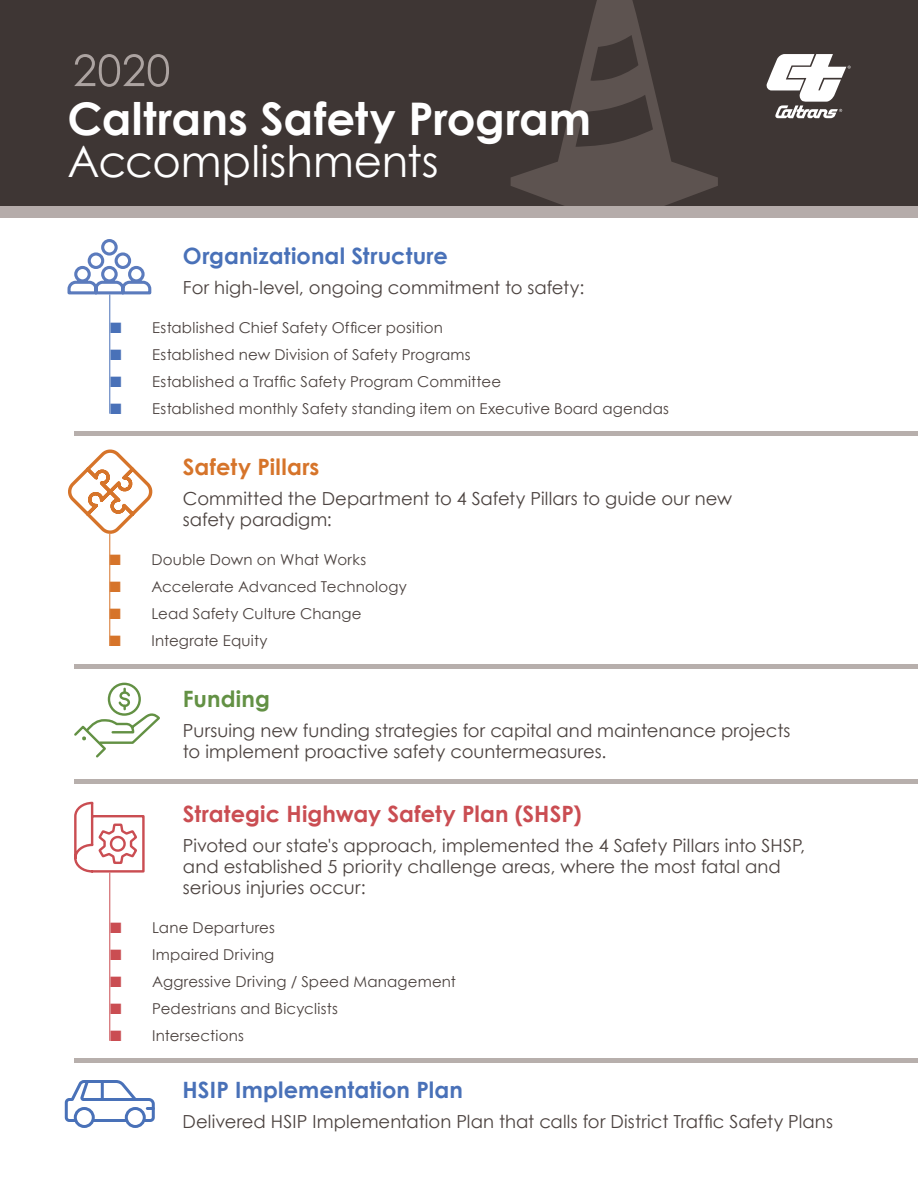
<style>
.page{position:relative;width:918px;height:1188px;background:#fff}
.page>*{position:absolute;margin:0;border:0;box-sizing:border-box;transform-origin:0 0}
.t1{font:700 45px "Century Gothic";letter-spacing:-.005em;color:#fff}
.t2{font:43.5px "Century Gothic";color:#fff}
.t3{font:700 22.5px "Century Gothic";letter-spacing:.005em;color:#4971b8}
.t4{font:700 22.5px "Century Gothic";letter-spacing:.005em;color:#ca4d52}
.t5{font:700 22.5px "Century Gothic";letter-spacing:.01em;color:#d6742a}
.t6{font:700 22.5px "Century Gothic";letter-spacing:.005em;color:#639144}
.t7{font:18px/21px "Century Gothic";letter-spacing:.005em;color:#4b423f}
.t8{font:15px "Century Gothic";letter-spacing:.01em;color:#4b423f}
.s1{color:#4971b8}
.s2{color:#d6742a}
.s3{color:#ca4d52}
</style>
<div class="page">
<div style="left:0;top:0;width:918px;height:206px;background:#3e3634"></div>
<svg style="left:511px;top:0;width:207px;height:206px"></svg>
<div style="left:0;top:206px;width:918px;height:11px;background:#b5acaa"></div>
<hr style="left:74px;top:664px;width:844px;height:4px;background:#b7afac">
<hr style="left:74px;top:431px;width:844px;height:4px;background:#b7afac">
<hr style="left:74px;top:780px;width:844px;height:4px;background:#b7afac">
<hr style="left:74px;top:1058px;width:844px;height:4px;background:#b7afac">
<hr style="left:109px;top:294px;width:1px;height:120px;background:#4971b8">
<hr style="left:109px;top:534px;width:1px;height:112px;background:#d6742a">
<hr style="left:109px;top:873px;width:1px;height:168px;background:#ca4d52">
<svg style="left:67px;top:239px;width:85px;height:57px"></svg>
<svg style="left:68px;top:449px;width:85px;height:89px"></svg>
<div style="left:105px;top:680px;width:38px;height:38px;border:7px solid #fff;border-radius:50%"></div>
<div style="left:108px;top:683px;width:33px;height:33px;border:2px solid #639144;border-radius:50%"></div>
<svg style="left:74px;top:689px;width:86px;height:69px"></svg>
<svg style="left:74px;top:801px;width:71px;height:90px"></svg>
<svg style="left:766px;top:54px;width:85px;height:64px"></svg>
<svg style="left:74px;top:54px;width:95px;height:33px"></svg>
<svg style="left:64px;top:1080px;width:91px;height:48px"></svg>
<h1 class="t1" style="left:68px;top:90px;width:525px">Caltrans Safety Program</h1>
<h2 class="t2" style="left:68px;top:135px;width:373px">Accomplishments</h2>
<p class="t3" style="left:183px;top:242px;width:266px">Organizational Structure</p>
<p class="t7" style="left:183px;top:277px;width:403px">For high-level, ongoing commitment to safety:</p>
<p class="t8" style="left:110px;top:318px;width:334px"><span class="s1">■</span> Established Chief Safety Officer position</p>
<p class="t8" style="left:110px;top:345px;width:362px"><span class="s1">■</span> Established new Division of Safety Programs</p>
<p class="t8" style="left:110px;top:372px;width:393px"><span class="s1">■</span> Established a Traffic Safety Program Committee</p>
<p class="t8" style="left:110px;top:399px;width:560px"><span class="s1">■</span> Established monthly Safety standing item on Executive Board agendas</p>
<p class="t5" style="left:183px;top:453px;width:138px">Safety Pillars</p>
<p class="t7" style="left:183px;top:488px;width:551px">Committed the Department to 4 Safety Pillars to guide our new safety paradigm:</p>
<p class="t8" style="left:109px;top:550px;width:258px"><span class="s2">■</span> Double Down on What Works</p>
<p class="t8" style="left:109px;top:577px;width:299px"><span class="s2">■</span> Accelerate Advanced Technology</p>
<p class="t8" style="left:109px;top:604px;width:254px"><span class="s2">■</span> Lead Safety Culture Change</p>
<p class="t8" style="left:109px;top:631px;width:160px"><span class="s2">■</span> Integrate Equity</p>
<p class="t6" style="left:183px;top:684px;width:88px">Funding</p>
<p class="t7" style="left:183px;top:719px;width:609px">Pursuing new funding strategies for capital and maintenance projects to implement proactive safety countermeasures.</p>
<p class="t4" style="left:183px;top:799px;width:400px">Strategic Highway Safety Plan (SHSP)</p>
<p class="t7" style="left:183px;top:834px;width:624px">Pivoted our state's approach, implemented the 4 Safety Pillars into SHSP, and established 5 priority challenge areas, where the most fatal and serious injuries occur:</p>
<p class="t8" style="left:110px;top:918px;width:166px"><span class="s3">■</span> Lane Departures</p>
<p class="t8" style="left:110px;top:945px;width:166px"><span class="s3">■</span> Impaired Driving</p>
<p class="t8" style="left:110px;top:972px;width:347px"><span class="s3">■</span> Aggressive Driving / Speed Management</p>
<p class="t8" style="left:110px;top:999px;width:229px"><span class="s3">■</span> Pedestrians and Bicyclists</p>
<p class="t8" style="left:110px;top:1026px;width:135px"><span class="s3">■</span> Intersections</p>
<p class="t3" style="left:183px;top:1076px;width:282px">HSIP Implementation Plan</p>
<p class="t7" style="left:183px;top:1111px;width:652px">Delivered HSIP Implementation Plan that calls for District Traffic Safety Plans</p>
</div>
